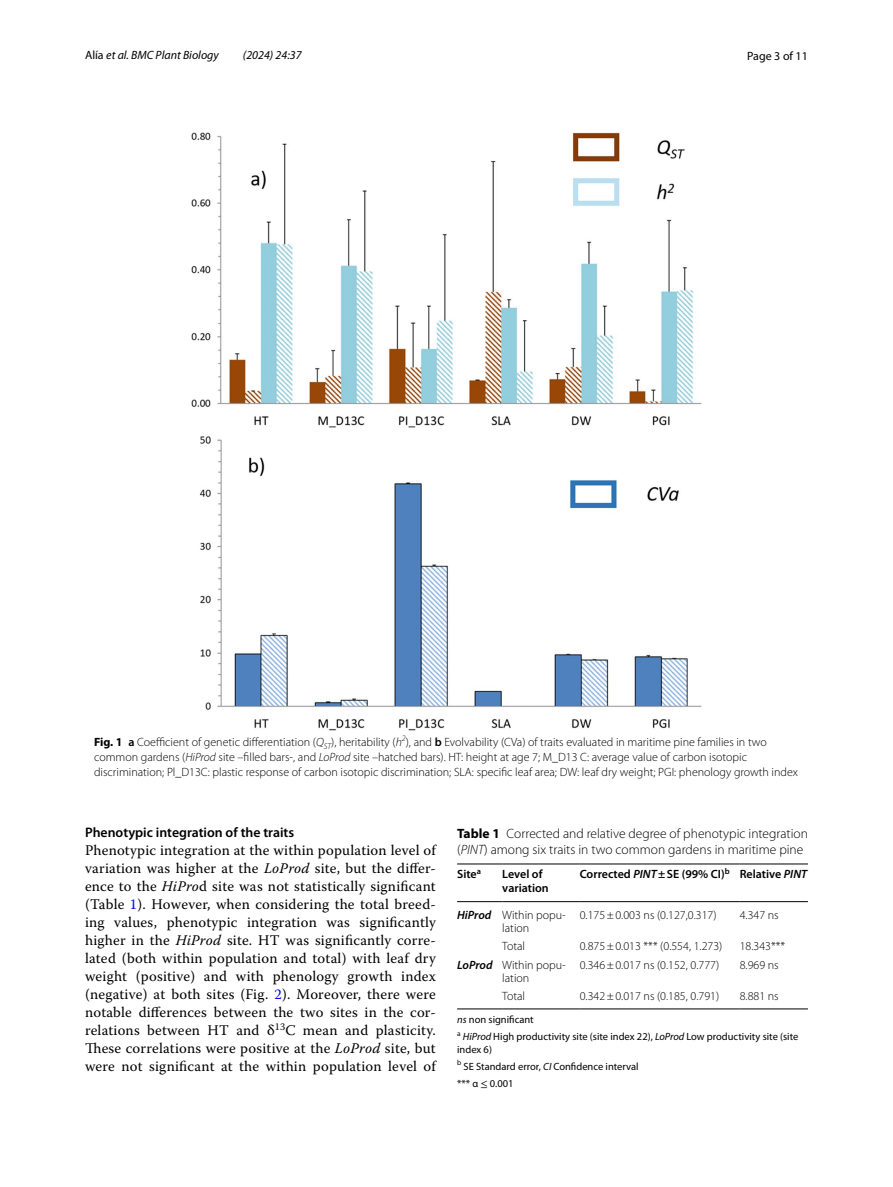
<style>
.page{position:relative;width:893px;height:1187px;background:#fff}
.page>*{position:absolute;margin:0;border:0;box-sizing:border-box;transform-origin:0 0}
.t1{font:14.7px/18px "Warnock Pro";letter-spacing:.015em;color:#000;text-align:justify}
.t2{font:600 13.8px "Myriad Pro";color:#000}
.t3{font:300 13.5px/16.5px "Myriad Pro";color:#000}
.t4{font:300 12px/15px "Myriad Pro";color:#000}
.t5{font:600 12px/13.5px "Myriad Pro";color:#000}
.t6{font:italic 12px "Myriad Pro";color:#000}
.t7{font:12px "Myriad Pro";color:#000}
.t8{font:10.5px/17px "Myriad Pro";color:#000}
.s1{font-style:normal}
.s2{font-weight:700}
.s3{font-weight:600}
.s4{font-style:italic}
.s5{color:#00f}
.s6{font-weight:600;font-style:italic}
.s7{font-family:"STIX"}
</style>
<div class="page">
<img style="left:191px;top:133px;width:511px;height:597px">
<hr style="left:457px;top:863px;width:45px;height:1px;background:#000">
<hr style="left:457px;top:901px;width:45px;height:1px;background:#000">
<hr style="left:502px;top:863px;width:78px;height:1px;background:#000">
<hr style="left:502px;top:901px;width:78px;height:1px;background:#000">
<hr style="left:580px;top:863px;width:160px;height:1px;background:#000">
<hr style="left:580px;top:901px;width:160px;height:1px;background:#000">
<hr style="left:740px;top:863px;width:68px;height:1px;background:#000">
<hr style="left:740px;top:901px;width:68px;height:1px;background:#000">
<hr style="left:457px;top:1008px;width:45px;height:1px;background:#000">
<hr style="left:502px;top:1008px;width:78px;height:1px;background:#000">
<hr style="left:580px;top:1008px;width:160px;height:1px;background:#000">
<hr style="left:740px;top:1008px;width:68px;height:1px;background:#000">
<p class="t6" style="left:85px;top:48px;width:135px"><span class="s1">Alía</span> et al. BMC Plant Biology</p>
<p class="t6" style="left:243px;top:48px;width:60px">(2024) 24:37</p>
<p class="t7" style="left:747px;top:48px;width:62px">Page 3 of 11</p>
<p class="t4" style="left:94px;top:734px;width:705px"><span class="s2">Fig. 1</span> <span class="s3">a</span> Coefficient of genetic differentiation (<span class="s4">Q</span><sub>ST</sub>), heritability (<span class="s4">h</span><sup>2</sup>), and <span class="s3">b</span> Evolvability (CVa) of traits evaluated in maritime pine families in two common gardens (<span class="s4">HiProd</span> site –filled bars-, and <span class="s4">LoProd</span> site –hatched bars). HT: height at age 7; M_D13 C: average value of carbon isotopic discrimination; Pl_D13C: plastic response of carbon isotopic discrimination; SLA: specific leaf area; DW: leaf dry weight; PGI: phenology growth index</p>
<p class="t2" style="left:85px;top:823px;width:211px">Phenotypic integration of the traits</p>
<p class="t1" style="left:85px;top:841px;width:352px">Phenotypic integration at the within population level of variation was higher at the <span class="s4">LoProd</span> site, but the differ&shy;ence to the <span class="s4">HiPro</span>d site was not statistically significant (Table <span class="s5">1</span>). However, when considering the total breed&shy;ing values, phenotypic integration was significantly higher in the <span class="s4">HiProd</span> site. HT was significantly corre&shy;lated (both within population and total) with leaf dry weight (positive) and with phenology growth index (negative) at both sites (Fig. <span class="s5">2</span>). Moreover, there were notable differences between the two sites in the cor&shy;relations between HT and δ<sup>13</sup>C mean and plasticity.<br>These correlations were positive at the <span class="s4">LoProd</span> site, but were not significant at the within population level of</p>
<p class="t3" style="left:457px;top:825px;width:352px"><span class="s2">Table 1</span> Corrected and relative degree of phenotypic integration (<span class="s4">PINT</span>) among six traits in two common gardens in maritime pine</p>
<p class="t5" style="left:457px;top:867px;width:25px">Site<sup>a</sup></p>
<p class="t5" style="left:502px;top:867px;width:48px">Level of variation</p>
<p class="t5" style="left:580px;top:867px;width:229px">Corrected <span class="s4">PINT</span>±SE (99% CI)<sup>b</sup> Relative <span class="s4">PINT</span></p>
<p class="t4" style="left:502px;top:908px;width:65px;line-height:13.5px;text-indent:-45px"><span class="s6">HiProd</span> Within popu‑ lation</p>
<p class="t4" style="left:580px;top:907px;width:138px">0.175±0.003 ns (0.127,0.317)</p>
<p class="t4" style="left:740px;top:907px;width:41px">4.347 ns</p>
<p class="t4" style="left:502px;top:939px;width:24px">Total</p>
<p class="t4" style="left:580px;top:939px;width:144px">0.875±0.013 *** (0.554, 1.273)</p>
<p class="t4" style="left:740px;top:939px;width:47px">18.343***</p>
<p class="t4" style="left:502px;top:958px;width:65px;line-height:13.5px;text-indent:-45px"><span class="s6">LoProd</span> Within popu‑ lation</p>
<p class="t4" style="left:580px;top:957px;width:141px">0.346±0.017 ns (0.152, 0.777)</p>
<p class="t4" style="left:740px;top:957px;width:41px">8.969 ns</p>
<p class="t4" style="left:502px;top:988px;width:24px">Total</p>
<p class="t4" style="left:580px;top:988px;width:141px">0.342±0.017 ns (0.185, 0.791)</p>
<p class="t4" style="left:740px;top:988px;width:41px">8.881 ns</p>
<p class="t8" style="left:457px;top:1010px;width:343px"><span class="s4">ns</span> non significant<br><sup>a</sup> <span class="s4">HiProd</span> High productivity site (site index 22), <span class="s4">LoProd</span> Low productivity site (site</p>
<p class="t8" style="left:457px;top:1040px;width:183px">index 6)<br><sup>b</sup> SE Standard error, <span class="s4">CI</span> Confidence interval *** α <span class="s7">≤</span> 0.001</p>
</div>
